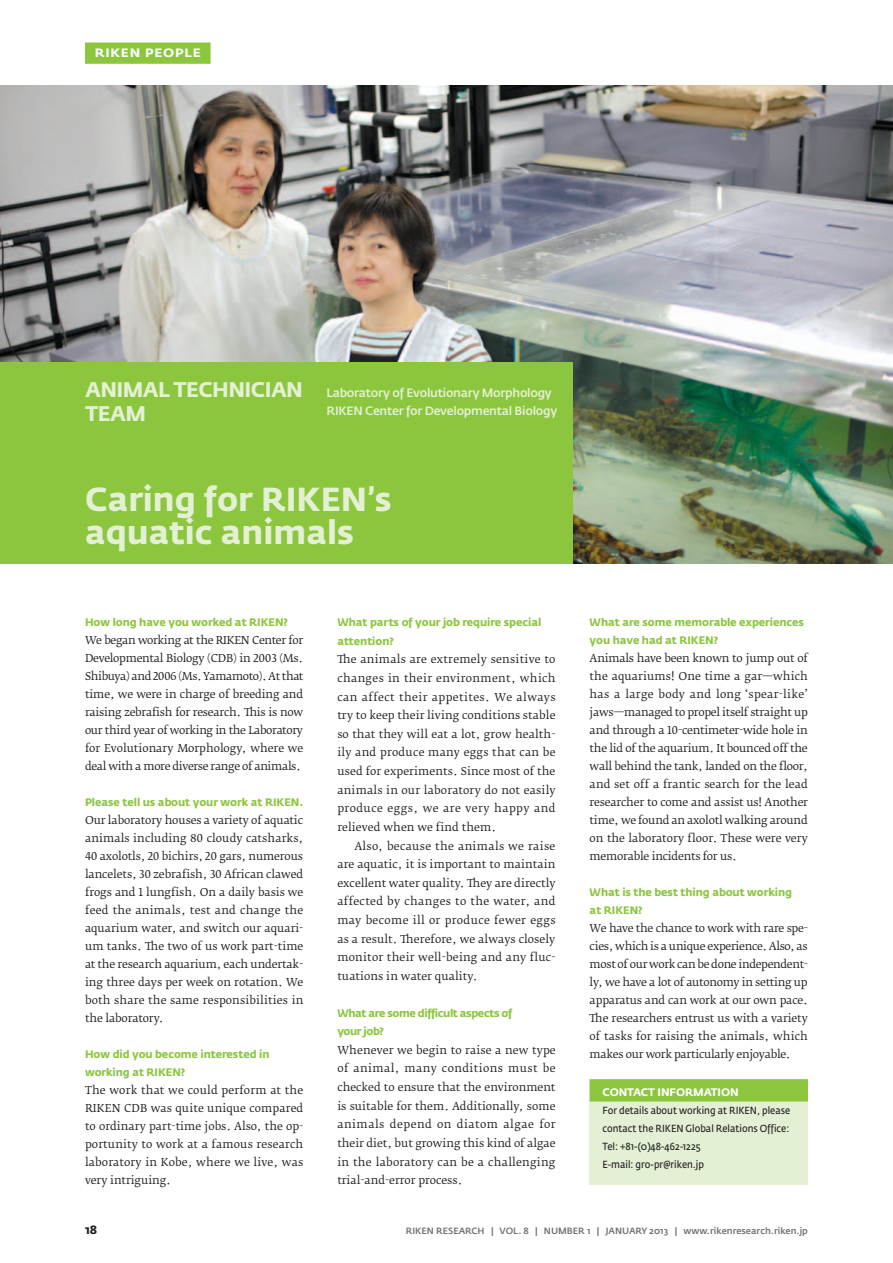
<style>
.page{position:relative;width:893px;height:1263px;background:#fff}
.page>*{position:absolute;margin:0;border:0;box-sizing:border-box;transform-origin:0 0}
.People_Title__Heade{font:700 33px/33px "Fedra Sans Pro";color:#e4f0d4}
.People_Title__Subje{font:700 21px/24px "Fedra Sans Pro";letter-spacing:-.025em;color:#e4f0d4}
.t1{font:500 12px/18px "Fedra Sans Pro";letter-spacing:-.025em;color:#e4f0d4}
.People_Header{font:700 12px "Fedra Sans Pro";letter-spacing:.06em;color:#fff;scale:1.1 1}
.Page_No{font:700 12px "Fedra Sans Pro";color:#231f20}
.People_Answer__Firs{font:10.8px/18px "Fedra Serif B Pro";letter-spacing:.005em;color:#231f20;text-align:justify}
.People_Question{font:700 10.8px/18px "Fedra Sans Pro";letter-spacing:-.01em;color:#8bc63e}
.People_Question-2{font:700 10.8px/18.6px "Fedra Sans Pro";letter-spacing:-.035em;color:#8bc63e}
.People_Contact_Info{font:700 10.8px "Fedra Sans Pro";letter-spacing:-.01em;color:#fff}
.People_Contact_Info-2{font:600 10.2px/18px "Fedra Sans Pro";color:#231f20;scale:.9 1}
.Footer{font:500 9px "Fedra Sans Pro";color:#727172}
</style>
<div class="page">
<div style="left:85px;top:43px;width:126px;height:21px;background:#8bc63e"></div>
<div style="left:590px;top:1079px;width:218px;height:105px;background:#e4f0d4"></div>
<div style="left:590px;top:1079px;width:218px;height:22px;background:#8bc63e"></div>
<img style="left:0;top:85px;width:893px;height:478px">
<div style="left:0;top:362px;width:573px;height:201px;background:#8bc63e"></div>
<p class="People_Header" style="left:95px;top:46px;width:98px">RIKEN PEOPLE</p>
<p class="People_Title__Subje" style="left:85px;top:378px;width:219px">ANIMAL TECHNICIAN<br>TEAM</p>
<p class="t1" style="left:327px;top:384px;width:232px">Laboratory of Evolutionary Morphology<br>RIKEN Center for Developmental Biology</p>
<p class="People_Title__Heade" style="left:85px;top:483px;width:308px">Caring for RIKEN’s aquatic animals</p>
<p class="People_Question" style="left:85px;top:613px;width:204px">How long have you worked at RIKEN?</p>
<p class="People_Answer__Firs" style="left:85px;top:631px;width:220px">We began working at the RIKEN Center for Developmental Biology (CDB) in 2003 (Ms.<br>Shibuya) and 2006 (Ms. Yamamoto). At that time, we were in charge of breeding and raising zebrafish for research. This is now our third year of working in the Laboratory for Evolutionary Morphology, where we deal with a more diverse range of animals.</p>
<p class="People_Question" style="left:85px;top:793px;width:220px">Please tell us about your work at RIKEN.</p>
<p class="People_Answer__Firs" style="left:85px;top:811px;width:220px">Our laboratory houses a variety of aquatic animals including 80 cloudy catsharks, 40 axolotls, 20 bichirs, 20 gars, numerous lancelets, 30 zebrafish, 30 African clawed frogs and 1 lungfish. On a daily basis we feed the animals, test and change the aquarium water, and switch our aquari&shy;um tanks. The two of us work part-time at the research aquarium, each undertak&shy;ing three days per week on rotation. We both share the same responsibilities in the laboratory.</p>
<p class="People_Question" style="left:85px;top:1045px;width:186px">How did you become interested in working at RIKEN?</p>
<p class="People_Answer__Firs" style="left:85px;top:1081px;width:220px">The work that we could perform at the RIKEN CDB was quite unique compared to ordinary part-time jobs. Also, the op&shy;portunity to work at a famous research laboratory in Kobe, where we live, was very intriguing.</p>
<p class="People_Question" style="left:337px;top:613px;width:206px;line-height:18.6px">What parts of your job require special attention?</p>
<p class="People_Answer__Firs" style="left:337px;top:650px;width:220px;line-height:18.6px">The animals are extremely sensitive to changes in their environment, which can affect their appetites. We always try to keep their living conditions stable so that they will eat a lot, grow health&shy;ily and produce many eggs that can be used for experiments. Since most of the animals in our laboratory do not easily produce eggs, we are very happy and relieved when we find them.</p>
<p class="People_Answer__Firs" style="left:337px;top:836px;width:220px;line-height:18.6px;text-indent:17px">Also, because the animals we raise are aquatic, it is important to maintain excellent water quality. They are directly affected by changes to the water, and may become ill or produce fewer eggs as a result. Therefore, we always closely monitor their well-being and any fluc&shy;tuations in water quality.</p>
<p class="People_Question-2" style="left:337px;top:1003px;width:176px">What are some difficult aspects of your job?</p>
<p class="People_Answer__Firs" style="left:337px;top:1041px;width:220px;line-height:18.6px">Whenever we begin to raise a new type of animal, many conditions must be checked to ensure that the environment is suitable for them. Additionally, some animals depend on diatom algae for their diet, but growing this kind of algae in the laboratory can be a challenging trial-and-error process.</p>
<p class="People_Question" style="left:590px;top:613px;width:216px">What are some memorable experiences you have had at RIKEN?</p>
<p class="People_Answer__Firs" style="left:590px;top:649px;width:220px">Animals have been known to jump out of the aquariums! One time a gar—which has a large body and long ‘spear-like’ jaws—managed to propel itself straight up and through a 10-centimeter-wide hole in the lid of the aquarium. It bounced off the wall behind the tank, landed on the floor, and set off a frantic search for the lead researcher to come and assist us! Another time, we found an axolotl walking around on the laboratory floor. These were very memorable incidents for us.</p>
<p class="People_Question" style="left:590px;top:883px;width:204px">What is the best thing about working at RIKEN?</p>
<p class="People_Answer__Firs" style="left:590px;top:919px;width:220px">We have the chance to work with rare spe&shy;cies, which is a unique experience. Also, as most of our work can be done independent&shy;ly, we have a lot of autonomy in setting up apparatus and can work at our own pace.<br>The researchers entrust us with a variety of tasks for raising the animals, which makes our work particularly enjoyable.</p>
<p class="People_Contact_Info" style="left:602px;top:1086px;width:138px">CONTACT INFORMATION</p>
<p class="People_Contact_Info-2" style="left:602px;top:1102px;width:210px">For details about working at RIKEN, please contact the RIKEN Global Relations Office:</p>
<p class="People_Contact_Info-2" style="left:602px;top:1138px;width:111px">Tel: +81-(0)48-462-1225</p>
<p class="People_Contact_Info-2" style="left:602px;top:1156px;width:114px">E-mail: gro-pr@riken.jp</p>
<p class="Page_No" style="left:85px;top:1222px;width:14px">18</p>
<p class="Footer" style="left:406px;top:1225px;width:404px">RIKEN RESEARCH | VOL. 8 | NUMBER 1 | JANUARY 2013 | www.rikenresearch.riken.jp</p>
</div>
